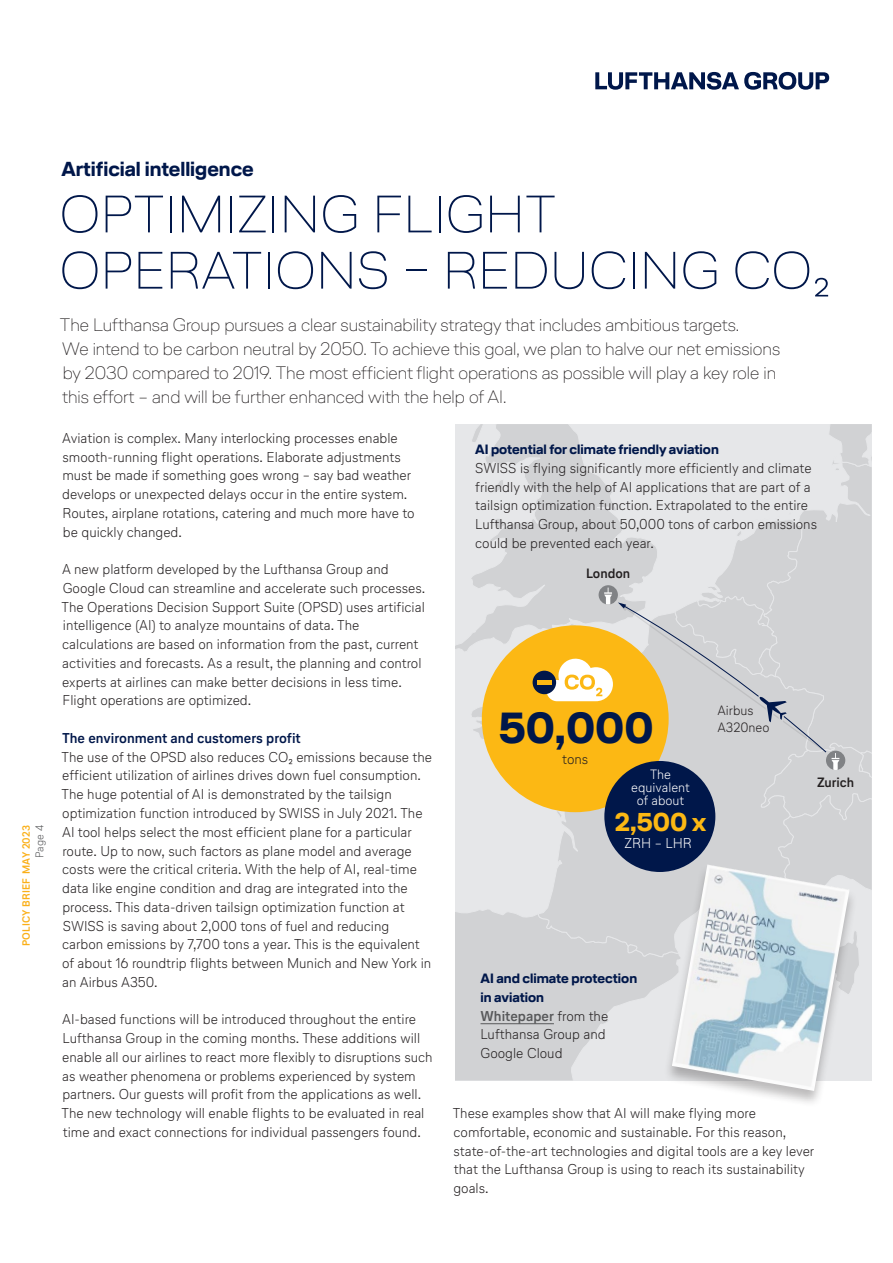
<style>
.page{position:relative;width:893px;height:1263px;background:#fff}
.page>*{position:absolute;margin:0;border:0;box-sizing:border-box;transform-origin:0 0}
.t1{font:100 52.5px/56.2px "Lufthansa Head";letter-spacing:.015em;color:#00174a}
.t2{font:700 43.5px "Lufthansa Head";color:#00174a}
.t3{font:700 25.8px "Lufthansa Head";color:#fcb814}
.t4{font:700 20.25px "Lufthansa Head";color:#00174a}
.t5{font:100 18px/24px "Lufthansa Head";color:#231f20}
.t6{font:300 14.25px/18.8px "Lufthansa Text";color:#231f20}
.t7{font:700 14.25px "Lufthansa Text";color:#00174a}
.t8{font:300 14.25px "Lufthansa Text";color:#fff}
.t9{font:700 13.5px/18.8px "Lufthansa Head";color:#00174a}
.t10{font:300 13.5px/13.2px "Lufthansa Text";color:#fff;text-align:center}
.t11{font:300 13.5px "Lufthansa Text";color:#231f20}
.t12{font:700 13.5px "Lufthansa Text";color:#231f20}
.t13{font:300 11.25px "Lufthansa Text";color:#57585a}
.t14{font:700 10.5px "Lufthansa Text";letter-spacing:.02em;color:#faaf18}
.s1{font-weight:700;color:#57585a}
</style>
<div class="page">
<svg style="left:595px;top:72px;width:234px;height:18px"></svg>
<svg style="left:455px;top:424px;width:417px;height:656px;background:#dcd5c5"></svg>
<div style="left:533px;top:671px;width:23px;height:23px;background:#00174a;border-radius:50%"></div>
<hr style="left:537px;top:680px;width:14px;height:4px;background:#fcb814">
<div style="left:604px;top:761px;width:111px;height:111px;background:#00174a;border-radius:50%"></div>
<div style="left:663px;top:864px;width:195px;height:244px;background:#231f20;opacity:.3"></div>
<img style="left:672px;top:864px;width:178px;height:227px">
<hr style="left:480px;top:1023px;width:74px;height:1px;background:#57585a">
<p class="t14" style="left:19px;top:946px;width:123px;rotate:-90deg">POLICY BRIEF MAY 2023</p>
<p class="t13" style="left:32px;top:858px;width:34px;rotate:-90deg">Page 4</p>
<h3 class="t4" style="left:61px;top:155px;width:194px">Artificial intelligence</h3>
<h1 class="t1" style="left:60px;top:184px;width:772px">OPTIMIZING FLIGHT<br>OPERATIONS – REDUCING CO₂</h1>
<p class="t5" style="left:60px;top:312px;width:722px">The Lufthansa Group pursues a clear sustainability strategy that includes ambitious targets.<br>We intend to be carbon neutral by 2050. To achieve this goal, we plan to halve our net emissions by 2030 compared to 2019. The most efficient flight operations as possible will play a key role in this effort – and will be further enhanced with the help of AI.</p>
<p class="t6" style="left:62px;top:428px;width:354px">Aviation is complex. Many interlocking processes enable smooth-running flight operations. Elaborate adjustments must be made if something goes wrong – say bad weather develops or unexpected delays occur in the entire system.<br>Routes, airplane rotations, catering and much more have to be quickly changed.</p>
<p class="t6" style="left:62px;top:559px;width:365px">A new platform developed by the Lufthansa Group and Google Cloud can streamline and accelerate such processes.<br>The Operations Decision Support Suite (OPSD) uses artificial intelligence (AI) to analyze mountains of data. The calculations are based on information from the past, current activities and forecasts. As a result, the planning and control experts at airlines can make better decisions in less time.<br>Flight operations are optimized.</p>
<p class="t7" style="left:62px;top:728px;width:240px">The environment and customers profit</p>
<p class="t6" style="left:62px;top:747px;width:372px">The use of the OPSD also reduces CO₂ emissions because the efficient utilization of airlines drives down fuel consumption.<br>The huge potential of AI is demonstrated by the tailsign optimization function introduced by SWISS in July 2021. The AI tool helps select the most efficient plane for a particular route. Up to now, such factors as plane model and average costs were the critical criteria. With the help of AI, real-time data like engine condition and drag are integrated into the process. This data-driven tailsign optimization function at SWISS is saving about 2,000 tons of fuel and reducing carbon emissions by 7,700 tons a year. This is the equivalent of about 16 roundtrip flights between Munich and New York in an Airbus A350.</p>
<p class="t6" style="left:62px;top:1009px;width:373px">AI-based functions will be introduced throughout the entire Lufthansa Group in the coming months. These additions will enable all our airlines to react more flexibly to disruptions such as weather phenomena or problems experienced by system partners. Our guests will profit from the applications as well.<br>The new technology will enable flights to be evaluated in real time and exact connections for individual passengers found.</p>
<p class="t9" style="left:475px;top:439px;width:245px">AI potential for climate friendly aviation</p>
<p class="t6" style="left:475px;top:458px;width:343px">SWISS is flying significantly more efficiently and climate friendly with the help of AI applications that are part of a tailsign optimization function. Extrapolated to the entire Lufthansa Group, about 50,000 tons of carbon emissions could be prevented each year.</p>
<p class="t12" style="left:586px;top:564px;width:46px">London</p>
<p class="t11" style="left:717px;top:701px;width:38px">Airbus</p>
<h2 class="t2" style="left:499px;top:697px;width:156px">50,000</h2>
<p class="t11" style="left:717px;top:718px;width:54px">A320neo</p>
<p class="t6" style="left:562px;top:749px;width:28px">tons</p>
<p class="t10" style="left:631px;top:767px;width:60px">The equivalent of about</p>
<p class="t12" style="left:817px;top:773px;width:39px">Zurich</p>
<h3 class="t3" style="left:615px;top:803px;width:93px">2,500 x</h3>
<p class="t8" style="left:624px;top:833px;width:69px">ZRH – LHR</p>
<p class="t9" style="left:480px;top:969px;width:158px">AI and climate protection in aviation</p>
<p class="t6" style="left:480px;top:1006px;width:129px"><span class="s1">Whitepaper</span> from the<br>Lufthansa Group and<br>Google Cloud</p>
<p class="t6" style="left:453px;top:1103px;width:363px">These examples show that AI will make flying more comfortable, economic and sustainable. For this reason, state-of-the-art technologies and digital tools are a key lever that the Lufthansa Group is using to reach its sustainability goals.</p>
</div>
